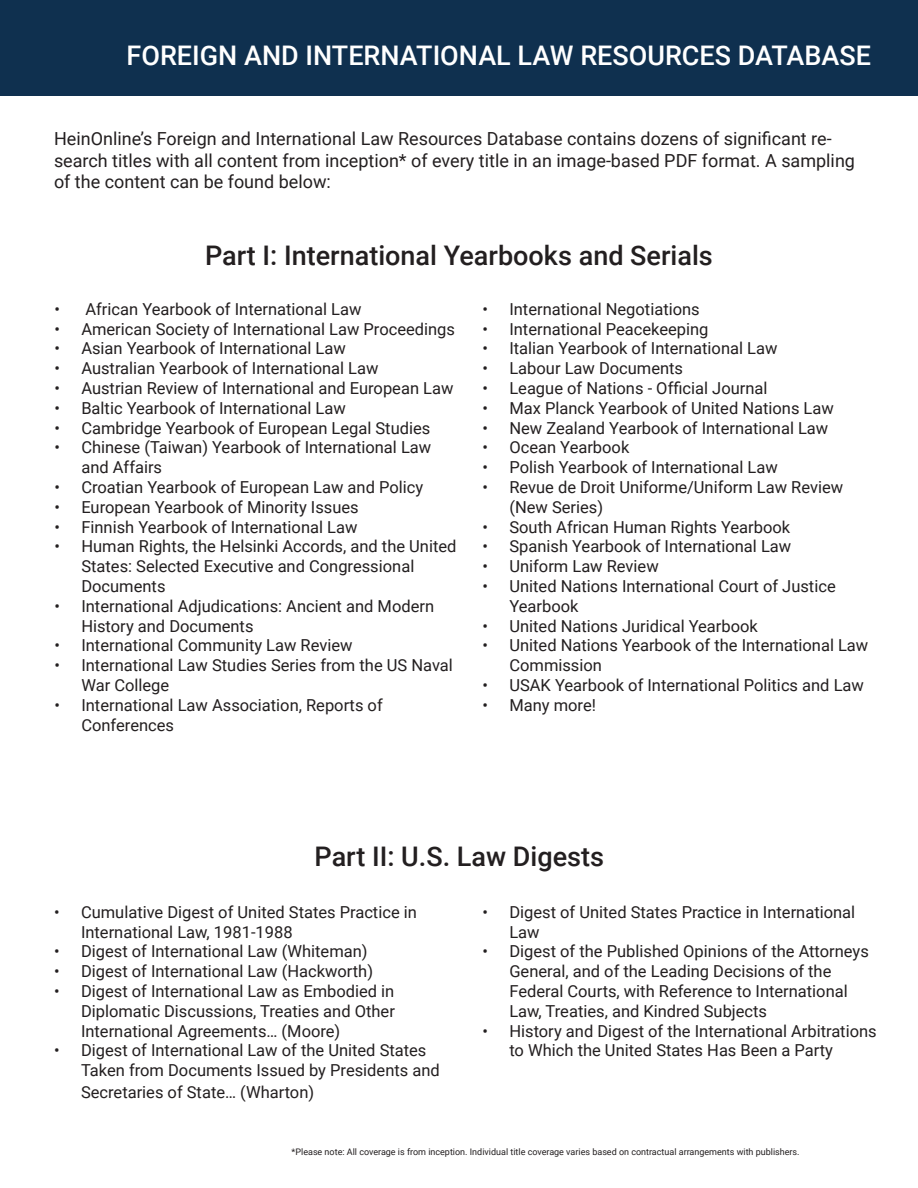
<style>
.page{position:relative;width:918px;height:1188px;background:#fff}
.page>*{position:absolute;margin:0;border:0;box-sizing:border-box;transform-origin:0 0}
.t1{font:500 27px "Roboto";color:#231f20}
.t2{font:500 27px "Roboto";color:#fff}
.t3{font:18px/21.6px "Roboto";color:#231f20}
.t4{font:16.5px/19.8px "Roboto";color:#231f20}
.t5{font:9px "Roboto";color:#231f20}
</style>
<div class="page">
<div style="left:0;top:0;width:918px;height:95px;background:#0f304f"></div>
<p class="t2" style="left:127px;top:36px;width:746px">FOREIGN AND INTERNATIONAL LAW RESOURCES DATABASE</p>
<p class="t3" style="left:54px;top:127px;width:803px">HeinOnline’s Foreign and International Law Resources Database contains dozens of significant re&shy;search titles with all content from inception* of every title in an image-based PDF format. A sampling of the content can be found below:</p>
<p class="t1" style="left:205px;top:237px;width:509px">Part I: International Yearbooks and Serials</p>
<p class="t4" style="left:54px;top:298px;width:309px">• African Yearbook of International Law</p>
<p class="t4" style="left:54px;top:318px;width:402px">• American Society of International Law Proceedings</p>
<p class="t4" style="left:54px;top:338px;width:293px">• Asian Yearbook of International Law</p>
<p class="t4" style="left:54px;top:358px;width:326px">• Australian Yearbook of International Law</p>
<p class="t4" style="left:54px;top:378px;width:401px">• Austrian Review of International and European Law</p>
<p class="t4" style="left:54px;top:397px;width:293px">• Baltic Yearbook of International Law</p>
<p class="t4" style="left:54px;top:417px;width:377px">• Cambridge Yearbook of European Legal Studies</p>
<p class="t4" style="left:81px;top:437px;width:351px;text-indent:-27px">• Chinese (Taiwan) Yearbook of International Law and Affairs</p>
<p class="t4" style="left:54px;top:477px;width:370px">• Croatian Yearbook of European Law and Policy</p>
<p class="t4" style="left:54px;top:496px;width:306px">• European Yearbook of Minority Issues</p>
<p class="t4" style="left:54px;top:516px;width:305px">• Finnish Yearbook of International Law</p>
<p class="t4" style="left:81px;top:536px;width:377px;text-indent:-27px">• Human Rights, the Helsinki Accords, and the United<br>States: Selected Executive and Congressional<br>Documents</p>
<p class="t4" style="left:81px;top:595px;width:354px;text-indent:-27px">• International Adjudications: Ancient and Modern<br>History and Documents</p>
<p class="t4" style="left:54px;top:635px;width:300px">• International Community Law Review</p>
<p class="t4" style="left:81px;top:655px;width:373px;text-indent:-27px">• International Law Studies Series from the US Naval<br>War College</p>
<p class="t4" style="left:81px;top:694px;width:303px;text-indent:-27px">• International Law Association, Reports of<br>Conferences</p>
<p class="t4" style="left:482px;top:298px;width:219px">• International Negotiations</p>
<p class="t4" style="left:482px;top:318px;width:228px">• International Peacekeeping</p>
<p class="t4" style="left:482px;top:338px;width:297px">• Italian Yearbook of International Law</p>
<p class="t4" style="left:482px;top:358px;width:202px">• Labour Law Documents</p>
<p class="t4" style="left:482px;top:378px;width:287px">• League of Nations - Official Journal</p>
<p class="t4" style="left:482px;top:397px;width:353px">• Max Planck Yearbook of United Nations Law</p>
<p class="t4" style="left:482px;top:417px;width:347px">• New Zealand Yearbook of International Law</p>
<p class="t4" style="left:482px;top:437px;width:149px">• Ocean Yearbook</p>
<p class="t4" style="left:482px;top:457px;width:297px">• Polish Yearbook of International Law</p>
<p class="t4" style="left:509px;top:477px;width:335px;text-indent:-27px">• Revue de Droit Uniforme/Uniform Law Review (New Series)</p>
<p class="t4" style="left:482px;top:516px;width:309px">• South African Human Rights Yearbook</p>
<p class="t4" style="left:482px;top:536px;width:310px">• Spanish Yearbook of International Law</p>
<p class="t4" style="left:482px;top:556px;width:178px">• Uniform Law Review</p>
<p class="t4" style="left:509px;top:576px;width:328px;text-indent:-27px">• United Nations International Court of Justice<br>Yearbook</p>
<p class="t4" style="left:482px;top:615px;width:277px">• United Nations Juridical Yearbook</p>
<p class="t4" style="left:509px;top:635px;width:360px;text-indent:-27px">• United Nations Yearbook of the International Law<br>Commission</p>
<p class="t4" style="left:482px;top:675px;width:383px">• USAK Yearbook of International Politics and Law</p>
<p class="t4" style="left:482px;top:694px;width:115px">• Many more!</p>
<p class="t1" style="left:315px;top:838px;width:291px">Part II: U.S. Law Digests</p>
<p class="t4" style="left:81px;top:901px;width:337px;text-indent:-27px">• Cumulative Digest of United States Practice in<br>International Law, 1981-1988</p>
<p class="t4" style="left:54px;top:941px;width:315px">• Digest of International Law (Whiteman)</p>
<p class="t4" style="left:54px;top:961px;width:321px">• Digest of International Law (Hackworth)</p>
<p class="t4" style="left:81px;top:981px;width:315px;text-align:justify;text-indent:-27px">• Digest of International Law as Embodied in Diplomatic Discussions, Treaties and Other International Agreements… (Moore)</p>
<p class="t4" style="left:81px;top:1040px;width:360px;text-indent:-27px">• Digest of International Law of the United States<br>Taken from Documents Issued by Presidents and</p>
<p class="t4" style="left:81px;top:1081px;width:235px">Secretaries of State… (Wharton)</p>
<p class="t4" style="left:509px;top:901px;width:347px;text-indent:-27px">• Digest of United States Practice in International<br>Law</p>
<p class="t4" style="left:509px;top:941px;width:361px;text-indent:-27px">• Digest of the Published Opinions of the Attorneys General, and of the Leading Decisions of the Federal Courts, with Reference to International Law, Treaties, and Kindred Subjects</p>
<p class="t4" style="left:509px;top:1020px;width:369px;text-indent:-27px">• History and Digest of the International Arbitrations to Which the United States Has Been a Party</p>
<p class="t5" style="left:292px;top:1146px;width:510px">*Please note: All coverage is from inception. Individual title coverage varies based on contractual arrangements with publishers.</p>
</div>
